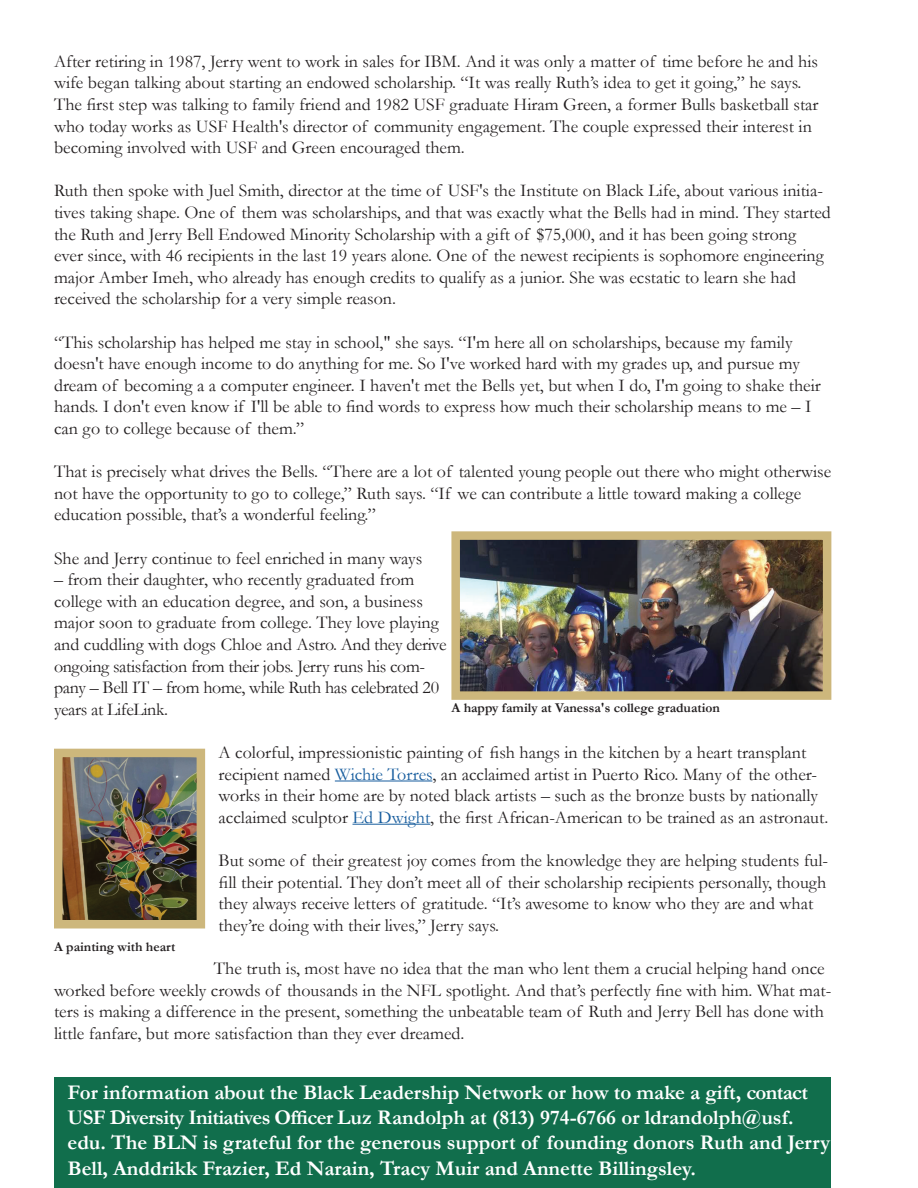
<style>
.page{position:relative;width:918px;height:1188px;background:#fff}
.page>*{position:absolute;margin:0;border:0;box-sizing:border-box;transform-origin:0 0}
.t1{font:700 21px/25.2px "Garamond";color:#fff}
.t2{font:18px/21.6px "Garamond";color:#231f20}
.t3{font:700 13.5px "Garamond";color:#231f20}
.s1{color:#175d9e}
</style>
<div class="page">
<hr style="left:335px;top:781px;width:97px;height:1px;background:#175d9e">
<hr style="left:352px;top:824px;width:78px;height:1px;background:#175d9e">
<div style="left:54px;top:1078px;width:776px;height:110px;background:#116e4c"></div>
<img style="left:461px;top:541px;width:360px;height:149px">
<div style="left:451px;top:531px;width:380px;height:169px;border:9px solid #cdb77c"></div>
<img style="left:64px;top:759px;width:131px;height:160px">
<div style="left:54px;top:749px;width:151px;height:180px;border:9px solid #cdb77c"></div>
<p class="t2" style="left:54px;top:50px;width:766px">After retiring in 1987, Jerry went to work in sales for IBM. And it was only a matter of time before he and his wife began talking about starting an endowed scholarship. “It was really Ruth’s idea to get it going,” he says.<br>The first step was talking to family friend and 1982 USF graduate Hiram Green, a former Bulls basketball star who today works as USF Health's director of community engagement. The couple expressed their interest in becoming involved with USF and Green encouraged them.</p>
<p class="t2" style="left:54px;top:180px;width:778px">Ruth then spoke with Juel Smith, director at the time of USF's the Institute on Black Life, about various initia&shy;tives taking shape. One of them was scholarships, and that was exactly what the Bells had in mind. They started the Ruth and Jerry Bell Endowed Minority Scholarship with a gift of $75,000, and it has been going strong<br>ever since, with 46 recipients in the last 19 years alone. One of the newest recipients is sophomore engineering major Amber Imeh, who already has enough credits to qualify as a junior. She was ecstatic to learn she had received the scholarship for a very simple reason.</p>
<p class="t2" style="left:54px;top:331px;width:768px">“This scholarship has helped me stay in school," she says. “I'm here all on scholarships, because my family doesn't have enough income to do anything for me. So I've worked hard with my grades up, and pursue my dream of becoming a a computer engineer. I haven't met the Bells yet, but when I do, I'm going to shake their hands. I don't even know if I'll be able to find words to express how much their scholarship means to me – I can go to college because of them.”</p>
<p class="t2" style="left:54px;top:460px;width:779px">That is precisely what drives the Bells. “There are a lot of talented young people out there who might otherwise not have the opportunity to go to college,” Ruth says. “If we can contribute a little toward making a college education possible, that’s a wonderful feeling.”</p>
<p class="t2" style="left:54px;top:547px;width:370px">She and Jerry continue to feel enriched in many ways</p>
<p class="t2" style="left:54px;top:568px;width:394px">– from their daughter, who recently graduated from college with an education degree, and son, a business major soon to graduate from college. They love playing and cuddling with dogs Chloe and Astro. And they derive ongoing satisfaction from their jobs. Jerry runs his com&shy;pany – Bell IT – from home, while Ruth has celebrated 20 years at LifeLink.</p>
<p class="t2" style="left:219px;top:741px;width:611px">A colorful, impressionistic painting of fish hangs in the kitchen by a heart transplant recipient named <span class="s1">Wichie Torres</span>, an acclaimed artist in Puerto Rico. Many of the other&shy;works in their home are by noted black artists – such as the bronze busts by nationally acclaimed sculptor <span class="s1">Ed Dwight</span>, the first African-American to be trained as an astronaut.</p>
<p class="t2" style="left:219px;top:849px;width:611px">But some of their greatest joy comes from the knowledge they are helping students ful&shy;fill their potential. They don’t meet all of their scholarship recipients personally, though they always receive letters of gratitude. “It’s awesome to know who they are and what they’re doing with their lives,” Jerry says.</p>
<p class="t2" style="left:54px;top:957px;width:779px;text-indent:160px">The truth is, most have no idea that the man who lent them a crucial helping hand once worked before weekly crowds of thousands in the NFL spotlight. And that’s perfectly fine with him. What mat&shy;ters is making a difference in the present, something the unbeatable team of Ruth and Jerry Bell has done with little fanfare, but more satisfaction than they ever dreamed.</p>
<p class="t3" style="left:451px;top:698px;width:270px">A happy family at Vanessa's college graduation</p>
<p class="t3" style="left:54px;top:937px;width:123px">A painting with heart</p>
<p class="t1" style="left:68px;top:1080px;width:764px">For information about the Black Leadership Network or how to make a gift, contact USF Diversity Initiatives Officer Luz Randolph at (813) 974-6766 or ldrandolph@usf. edu. The BLN is grateful for the generous support of founding donors Ruth and Jerry Bell, Anddrikk Frazier, Ed Narain, Tracy Muir and Annette Billingsley.</p>
</div>
